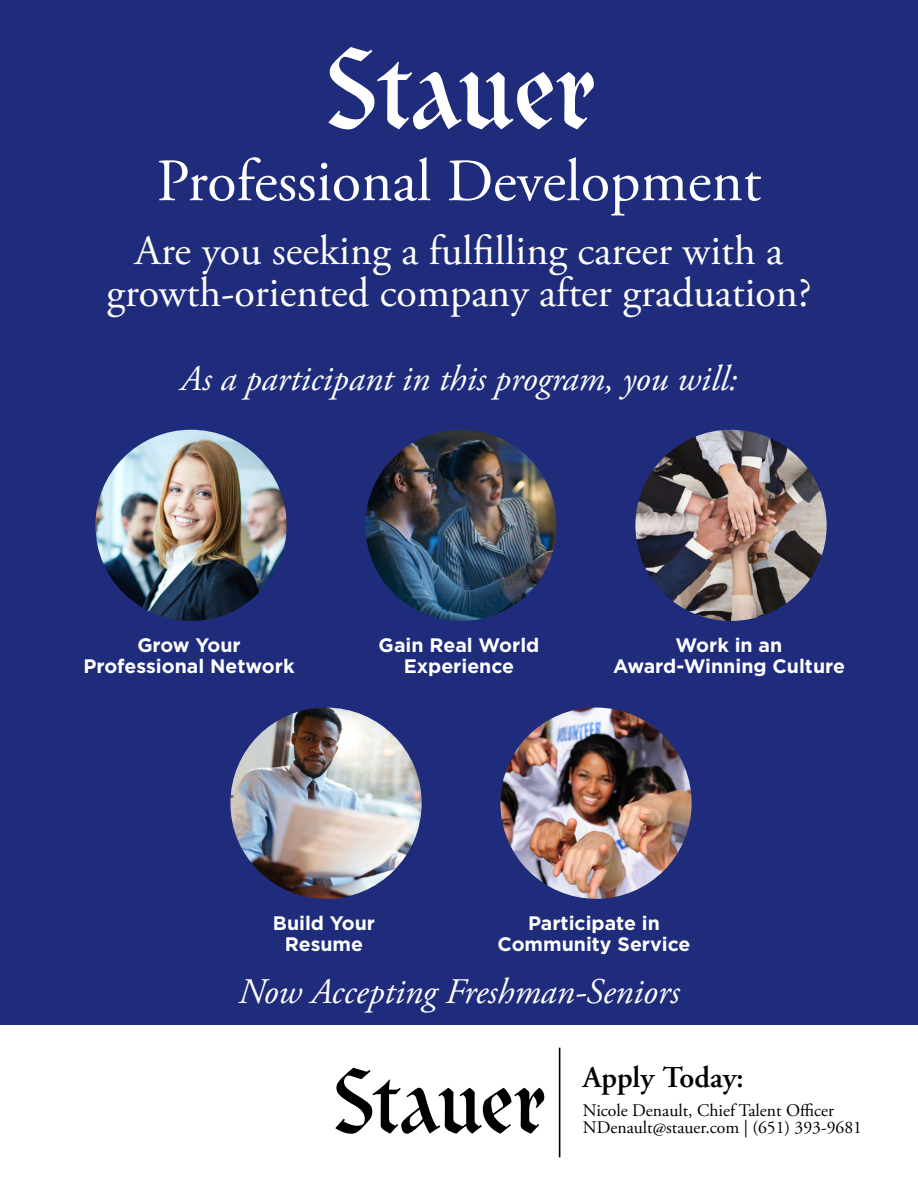
<style>
.page{position:relative;width:918px;height:1188px;background:#fff}
.page>*{position:absolute;margin:0;border:0;box-sizing:border-box;transform-origin:0 0}
.t1{font:114px "Clairvaux";color:#fff}
.t2{font:91.35px "Clairvaux";color:#000}
.t3{font:60px "Adobe Garamond Pro";color:#fff}
.t4{font:42px/42px "Adobe Garamond Pro";color:#fff;text-align:center}
.t5{font:italic 36px "Adobe Garamond Pro";color:#fff}
.t6{font:600 30.3px "Adobe Garamond Pro";color:#000}
.t7{font:700 19.5px/21px "Gotham";color:#fff;text-align:center}
.t8{font:17.7px "Adobe Garamond Pro";color:#000}
</style>
<div class="page">
<div style="left:0;top:0;width:918px;height:1024px;background:#1f2b7b"></div>
<hr style="left:559px;top:1048px;width:1px;height:109px;background:#000">
<img style="left:95px;top:430px;width:192px;height:191px;border-radius:96px">
<img style="left:365px;top:430px;width:192px;height:191px;border-radius:96px">
<img style="left:230px;top:708px;width:192px;height:191px;border-radius:96px">
<img style="left:500px;top:708px;width:192px;height:191px;border-radius:96px">
<img style="left:635px;top:430px;width:192px;height:191px;border-radius:96px">
<h1 class="t1" style="left:324px;top:22px;width:272px">Stauer</h1>
<h3 class="t3" style="left:157px;top:145px;width:606px">Professional Development</h3>
<h3 class="t4" style="left:107px;top:231px;width:706px">Are you seeking a fulfilling career with a growth-oriented company after graduation?</h3>
<h3 class="t5" style="left:180px;top:357px;width:559px">As a participant in this program, you will:</h3>
<p class="t7" style="left:83px;top:635px;width:213px">Grow Your<br>Professional Network</p>
<p class="t7" style="left:379px;top:635px;width:162px">Gain Real World<br>Experience</p>
<p class="t7" style="left:613px;top:635px;width:233px">Work in an<br>Award-Winning Culture</p>
<p class="t7" style="left:273px;top:913px;width:104px">Build Your<br>Resume</p>
<p class="t7" style="left:498px;top:913px;width:194px">Participate in<br>Community Service</p>
<h3 class="t5" style="left:238px;top:970px;width:443px">Now Accepting Freshman-Seniors</h3>
<h2 class="t2" style="left:332px;top:1047px;width:214px">Stauer</h2>
<h3 class="t6" style="left:583px;top:1060px;width:163px">Apply Today:</h3>
<p class="t8" style="left:583px;top:1100px;width:253px">Nicole Denault, Chief Talent Officer</p>
<p class="t8" style="left:583px;top:1117px;width:281px">NDenault@stauer.com | (651) 393-9681</p>
</div>
